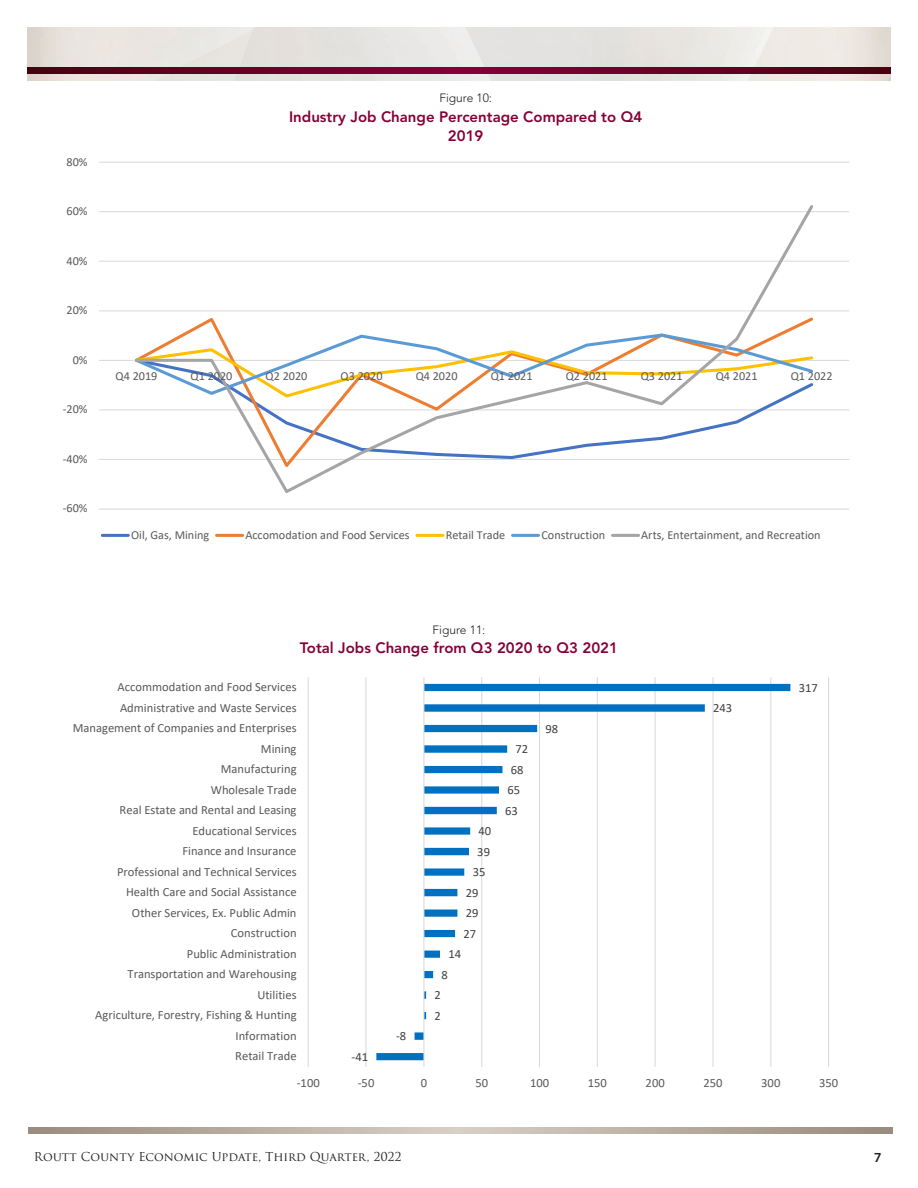
<style>
.page{position:relative;width:918px;height:1188px;background:#fff}
.page>*{position:absolute;margin:0;border:0;box-sizing:border-box;transform-origin:0 0}
.t1{font:800 15px/19.5px "Avenir";color:#860037;text-align:center}
.t2{font:800 12.75px "Avenir";color:#231f20}
.t3{font:12.6px/20.5px "Calibri";color:#595959;text-align:right}
.t4{font:12.6px/20.5px "Calibri";color:#404040}
.t5{font:12.15px "Calibri";color:#595959}
.t6{font:12px "Trajan Pro 3";color:#231f20}
.t7{font:300 12px "Avenir";color:#231f20}
</style>
<div class="page">
<img style="left:27px;top:27px;width:864px;height:54px">
<svg style="left:27px;top:68px;width:864px;height:6px;background:#680023"></svg>
<svg style="left:28px;top:1128px;width:864px;height:6px;background:#b8ada1"></svg>
<hr style="left:308px;top:677px;width:1px;height:390px;background:#d9d9d9">
<hr style="left:365px;top:677px;width:2px;height:390px;background:#d9d9d9">
<hr style="left:481px;top:677px;width:1px;height:390px;background:#d9d9d9">
<hr style="left:539px;top:677px;width:1px;height:390px;background:#d9d9d9">
<hr style="left:597px;top:677px;width:1px;height:390px;background:#d9d9d9">
<hr style="left:655px;top:677px;width:1px;height:390px;background:#d9d9d9">
<hr style="left:713px;top:677px;width:1px;height:390px;background:#d9d9d9">
<hr style="left:770px;top:677px;width:1px;height:390px;background:#d9d9d9">
<hr style="left:828px;top:677px;width:1px;height:390px;background:#d9d9d9">
<svg style="left:376px;top:684px;width:414px;height:376px"></svg>
<hr style="left:423px;top:677px;width:1px;height:390px;background:#d9d9d9">
<hr style="left:99px;top:509px;width:750px;height:1px;background:#d9d9d9">
<hr style="left:99px;top:459px;width:750px;height:1px;background:#d9d9d9">
<hr style="left:99px;top:409px;width:750px;height:1px;background:#d9d9d9">
<hr style="left:99px;top:310px;width:750px;height:1px;background:#d9d9d9">
<hr style="left:99px;top:261px;width:750px;height:1px;background:#d9d9d9">
<hr style="left:99px;top:211px;width:750px;height:1px;background:#d9d9d9">
<hr style="left:99px;top:162px;width:750px;height:1px;background:#d9d9d9">
<hr style="left:99px;top:360px;width:750px;height:1px;background:#d9d9d9">
<svg style="left:133px;top:205px;width:683px;height:288px"></svg>
<hr style="left:102px;top:534px;width:26px;height:3px;background:#4472c4">
<hr style="left:217px;top:534px;width:26px;height:3px;background:#ed7d31">
<hr style="left:417px;top:534px;width:26px;height:3px;background:#ffc000">
<hr style="left:513px;top:534px;width:26px;height:3px;background:#5b9bd5">
<hr style="left:613px;top:534px;width:26px;height:3px;background:#a5a5a5">
<p class="t5" style="left:67px;top:153px;width:23px">80%</p>
<p class="t5" style="left:67px;top:203px;width:23px">60%</p>
<p class="t5" style="left:67px;top:252px;width:23px">40%</p>
<p class="t5" style="left:67px;top:302px;width:23px">20%</p>
<p class="t5" style="left:73px;top:351px;width:16px">0%</p>
<p class="t5" style="left:63px;top:401px;width:26px">-20%</p>
<p class="t5" style="left:63px;top:450px;width:26px">-40%</p>
<p class="t5" style="left:63px;top:500px;width:26px">-60%</p>
<p class="t7" style="left:439px;top:91px;width:54px">Figure 10:</p>
<p class="t1" style="left:289px;top:107px;width:355px">Industry Job Change Percentage Compared to Q4<br>2019</p>
<p class="t5" style="left:116px;top:367px;width:43px">Q4 2019</p>
<p class="t5" style="left:191px;top:367px;width:43px">Q1 2020</p>
<p class="t5" style="left:266px;top:367px;width:43px">Q2 2020</p>
<p class="t5" style="left:341px;top:367px;width:43px">Q3 2020</p>
<p class="t5" style="left:416px;top:367px;width:43px">Q4 2020</p>
<p class="t5" style="left:491px;top:367px;width:43px">Q1 2021</p>
<p class="t5" style="left:566px;top:367px;width:43px">Q2 2021</p>
<p class="t5" style="left:641px;top:367px;width:43px">Q3 2021</p>
<p class="t5" style="left:716px;top:367px;width:43px">Q4 2021</p>
<p class="t5" style="left:791px;top:367px;width:43px">Q1 2022</p>
<p class="t5" style="left:131px;top:526px;width:80px">Oil, Gas, Mining</p>
<p class="t5" style="left:245px;top:526px;width:166px">Accomodation and Food Services</p>
<p class="t5" style="left:446px;top:526px;width:61px">Retail Trade</p>
<p class="t5" style="left:541px;top:526px;width:65px">Construction</p>
<p class="t5" style="left:641px;top:526px;width:181px">Arts, Entertainment, and Recreation</p>
<p class="t7" style="left:433px;top:623px;width:54px">Figure 11:</p>
<p class="t1" style="left:300px;top:638px;width:320px">Total Jobs Change from Q3 2020 to Q3 2021</p>
<p class="t3" style="left:73px;top:676px;width:225px">Accommodation and Food Services<br>Administrative and Waste Services<br>Management of Companies and Enterprises<br>Mining<br>Manufacturing<br>Wholesale Trade<br>Real Estate and Rental and Leasing<br>Educational Services<br>Finance and Insurance<br>Professional and Technical Services<br>Health Care and Social Assistance<br>Other Services, Ex. Public Admin<br>Construction<br>Public Administration<br>Transportation and Warehousing<br>Utilities<br>Agriculture, Forestry, Fishing &amp; Hunting<br>Information<br>Retail Trade</p>
<p class="t4" style="left:352px;top:1046px;width:18px">-41</p>
<p class="t4" style="left:396px;top:1026px;width:12px">-8</p>
<p class="t4" style="left:478px;top:821px;width:14px">40</p>
<p class="t4" style="left:477px;top:841px;width:14px">39</p>
<p class="t4" style="left:473px;top:862px;width:14px">35</p>
<p class="t4" style="left:466px;top:882px;width:14px">29</p>
<p class="t4" style="left:466px;top:903px;width:14px">29</p>
<p class="t4" style="left:463px;top:923px;width:14px">27</p>
<p class="t4" style="left:448px;top:944px;width:14px">14</p>
<p class="t4" style="left:441px;top:964px;width:8px">8</p>
<p class="t4" style="left:435px;top:985px;width:8px">2<br>2</p>
<p class="t4" style="left:515px;top:738px;width:14px">72</p>
<p class="t4" style="left:511px;top:759px;width:14px">68</p>
<p class="t4" style="left:507px;top:780px;width:14px">65</p>
<p class="t4" style="left:505px;top:800px;width:14px">63</p>
<p class="t4" style="left:546px;top:718px;width:14px">98</p>
<p class="t4" style="left:713px;top:697px;width:21px">243</p>
<p class="t4" style="left:799px;top:677px;width:21px">317</p>
<p class="t3" style="left:297px;top:1072px;width:24px">-100</p>
<p class="t3" style="left:358px;top:1072px;width:18px">-50</p>
<p class="t3" style="left:421px;top:1072px;width:8px">0</p>
<p class="t3" style="left:475px;top:1072px;width:14px">50</p>
<p class="t3" style="left:530px;top:1072px;width:21px">100</p>
<p class="t3" style="left:588px;top:1072px;width:21px">150</p>
<p class="t3" style="left:646px;top:1072px;width:21px">200</p>
<p class="t3" style="left:703px;top:1072px;width:21px">250</p>
<p class="t3" style="left:761px;top:1072px;width:21px">300</p>
<p class="t3" style="left:819px;top:1072px;width:21px">350</p>
<p class="t6" style="left:34px;top:1148px;width:370px">Routt County Economic Update, Third Quarter, 2022</p>
<p class="t2" style="left:874px;top:1150px;width:9px">7</p>
</div>
